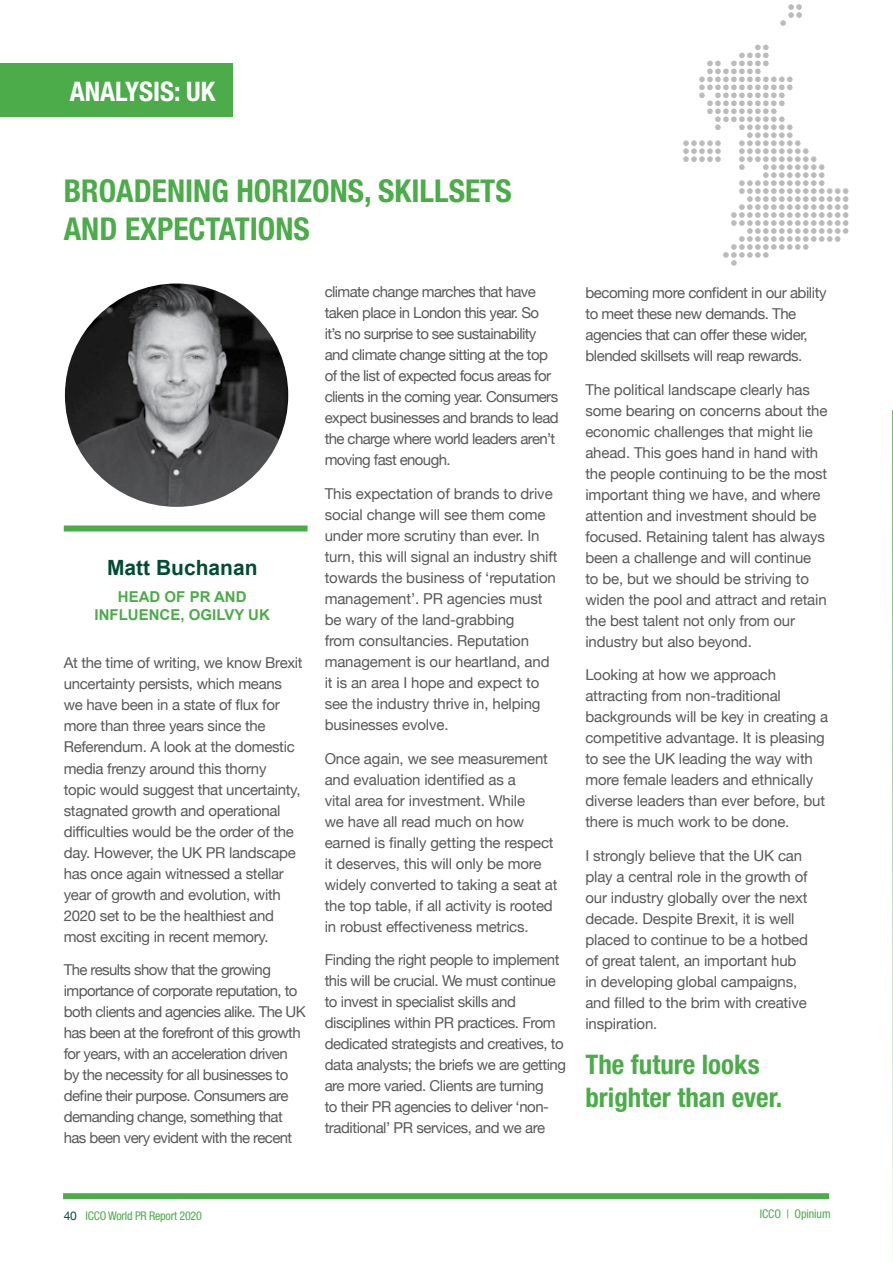
<style>
.page{position:relative;width:893px;height:1263px;background:#fff}
.page>*{position:absolute;margin:0;border:0;box-sizing:border-box;transform-origin:0 0}
.t1{font:700 condensed 31.5px/37.8px "Helvetica Neue";color:#4bac49}
.t2{font:700 condensed 27px/32.4px "Helvetica Neue";color:#4bac49}
.t3{font:700 condensed 27px "Helvetica Neue";color:#fff}
.t4{font:700 21px "Arial";color:#004d34}
.t5{font:15px/21px "Helvetica Neue";letter-spacing:-.02em;color:#58595b}
.t6{font:15px/21px "Helvetica Neue";letter-spacing:-.04em;color:#58595b}
.t7{font:700 15px/18px "Arial";color:#4bac49;text-align:center}
.t8{font:condensed 12px "Helvetica Neue";letter-spacing:-.02em;color:#4bac49}
.s1{font-stretch:normal;color:#004d34}
</style>
<div class="page">
<div style="left:63px;top:1193px;width:766px;height:6px;background:#4bac49"></div>
<svg style="left:780px;top:4px;width:22px;height:22px"></svg>
<svg style="left:683px;top:45px;width:165px;height:221px"></svg>
<div style="left:0;top:64px;width:232px;height:53px;background:#4bac49"></div>
<img style="left:65px;top:284px;width:223px;height:223px;border-radius:112px">
<div style="left:64px;top:525px;width:244px;height:6px;background:#4bac49"></div>
<svg style="left:892px;top:410px;width:1px;height:845px"></svg>
<h2 class="t3" style="left:70px;top:75px;width:147px">ANALYSIS: UK</h2>
<h1 class="t1" style="left:64px;top:172px;width:449px">BROADENING HORIZONS, SKILLSETS<br>AND EXPECTATIONS</h1>
<h3 class="t4" style="left:107px;top:554px;width:152px">Matt Buchanan</h3>
<p class="t7" style="left:95px;top:588px;width:177px">HEAD OF PR AND<br>INFLUENCE, OGILVY UK</p>
<p class="t5" style="left:64px;top:653px;width:240px">At the time of writing, we know Brexit uncertainty persists, which means we have been in a state of flux for more than three years since the Referendum. A look at the domestic media frenzy around this thorny<br>topic would suggest that uncertainty, stagnated growth and operational difficulties would be the order of the day. However, the UK PR landscape has once again witnessed a stellar year of growth and evolution, with 2020 set to be the healthiest and most exciting in recent memory.</p>
<p class="t6" style="left:64px;top:960px;width:243px">The results show that the growing importance of corporate reputation, to both clients and agencies alike. The UK has been at the forefront of this growth for years, with an acceleration driven by the necessity for all businesses to define their purpose. Consumers are demanding change, something that has been very evident with the recent</p>
<p class="t6" style="left:325px;top:282px;width:236px">climate change marches that have taken place in London this year. So it’s no surprise to see sustainability and climate change sitting at the top of the list of expected focus areas for clients in the coming year. Consumers expect businesses and brands to lead the charge where world leaders aren’t moving fast enough.</p>
<p class="t5" style="left:325px;top:484px;width:234px">This expectation of brands to drive social change will see them come under more scrutiny than ever. In turn, this will signal an industry shift towards the business of ‘reputation management’. PR agencies must be wary of the land-grabbing<br>from consultancies. Reputation management is our heartland, and it is an area I hope and expect to see the industry thrive in, helping businesses evolve.</p>
<p class="t5" style="left:325px;top:749px;width:234px">Once again, we see measurement and evaluation identified as a<br>vital area for investment. While<br>we have all read much on how earned is finally getting the respect it deserves, this will only be more widely converted to taking a seat at the top table, if all activity is rooted in robust effectiveness metrics.</p>
<p class="t5" style="left:325px;top:950px;width:243px">Finding the right people to implement this will be crucial. We must continue to invest in specialist skills and disciplines within PR practices. From dedicated strategists and creatives, to data analysts; the briefs we are getting are more varied. Clients are turning<br>to their PR agencies to deliver ‘non&shy;traditional’ PR services, and we are</p>
<p class="t5" style="left:585px;top:283px;width:243px">becoming more confident in our ability to meet these new demands. The agencies that can offer these wider, blended skillsets will reap rewards.</p>
<p class="t5" style="left:585px;top:380px;width:244px">The political landscape clearly has some bearing on concerns about the economic challenges that might lie ahead. This goes hand in hand with the people continuing to be the most important thing we have, and where attention and investment should be focused. Retaining talent has always been a challenge and will continue to be, but we should be striving to widen the pool and attract and retain the best talent not only from our industry but also beyond.</p>
<p class="t5" style="left:585px;top:665px;width:244px">Looking at how we approach attracting from non-traditional backgrounds will be key in creating a competitive advantage. It is pleasing to see the UK leading the way with more female leaders and ethnically diverse leaders than ever before, but there is much work to be done.</p>
<p class="t5" style="left:585px;top:846px;width:224px">I strongly believe that the UK can play a central role in the growth of our industry globally over the next decade. Despite Brexit, it is well placed to continue to be a hotbed of great talent, an important hub in developing global campaigns, and filled to the brim with creative inspiration.</p>
<h2 class="t2" style="left:585px;top:1048px;width:198px">The future looks brighter than ever.</h2>
<p class="t8" style="left:64px;top:1209px;width:140px"><span class="s1">40</span> ICCO World PR Report 2020</p>
<p class="t8" style="left:760px;top:1207px;width:72px">ICCO | Opinium</p>
</div>
